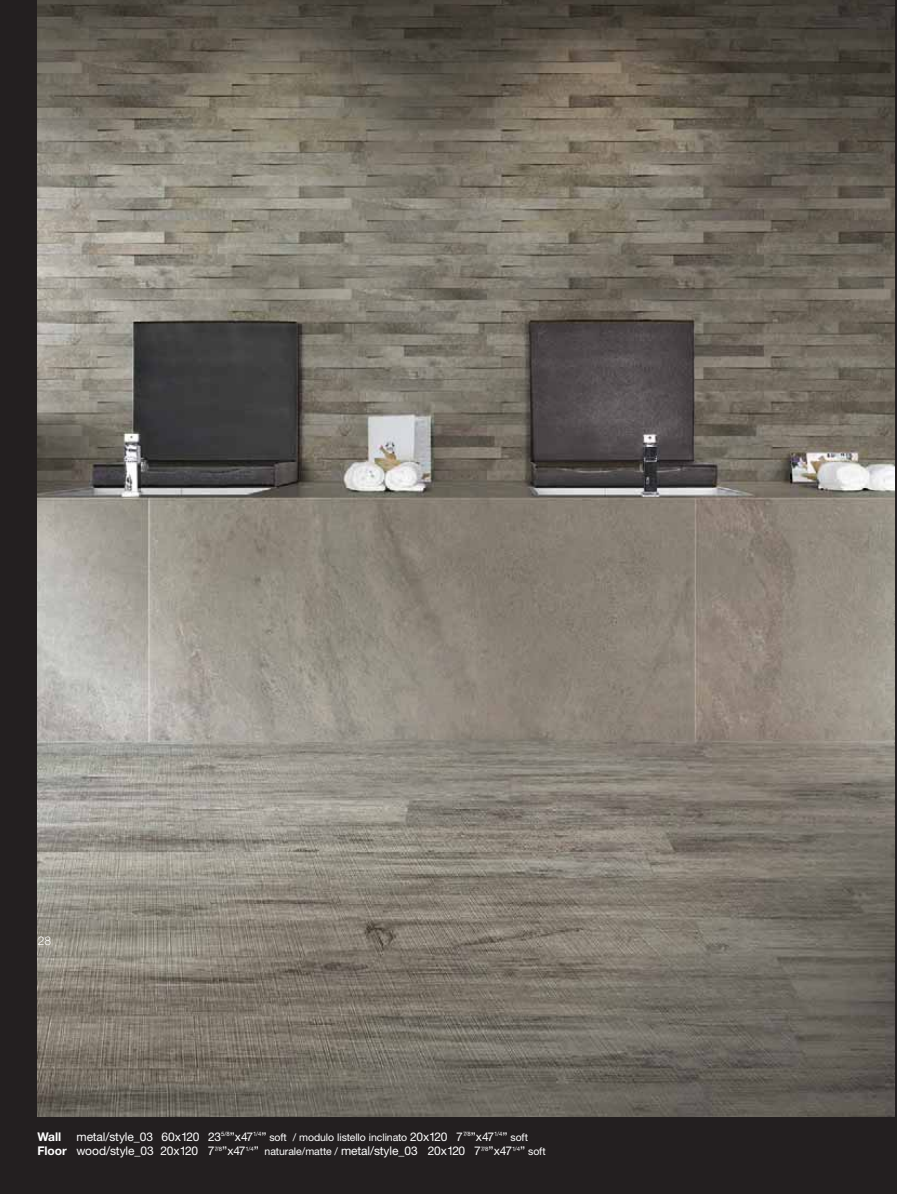
<style>
.page{position:relative;width:897px;height:1194px;background:#fff}
.page>*{position:absolute;margin:0;border:0;box-sizing:border-box;transform-origin:0 0}
.t1{font:12px/14.4px "Helvetica Neue";letter-spacing:-.015em;color:#fff}
.t2{font:700 12px "Helvetica Neue";color:#fff}
.t3{font:300 12px "Helvetica Neue LT Std";color:#fff}
.s1{font-size:10.5px}
.s2{font-weight:700}
</style>
<div class="page">
<div style="left:0;top:0;width:897px;height:1193px;background:#231f20"></div>
<img style="left:37px;top:0;width:857px;height:1115px">
<p class="t3" style="left:38px;top:936px;width:15px">28</p>
<p class="t1" style="left:37px;top:1130px;width:510px;text-indent:39px">metal/style_03 60x120 23<sup>5/8</sup>”x47<sup>1/4</sup>” <span class="s1">soft / modulo listello inclinato</span> 20x120 7<sup>7/8</sup>”x47<sup>1/4</sup>” <span class="s1">soft<br></span><span class="s2">Floor</span> wood/style_03 20x120 7<sup>7/8</sup>”x47<sup>1/4</sup>” <span class="s1">naturale/matte /</span> metal/style_03 20x120 7<sup>7/8</sup>”x47<sup>1/4</sup>” <span class="s1">soft</span></p>
<p class="t2" style="left:37px;top:1131px;width:25px">Wall</p>
</div>
